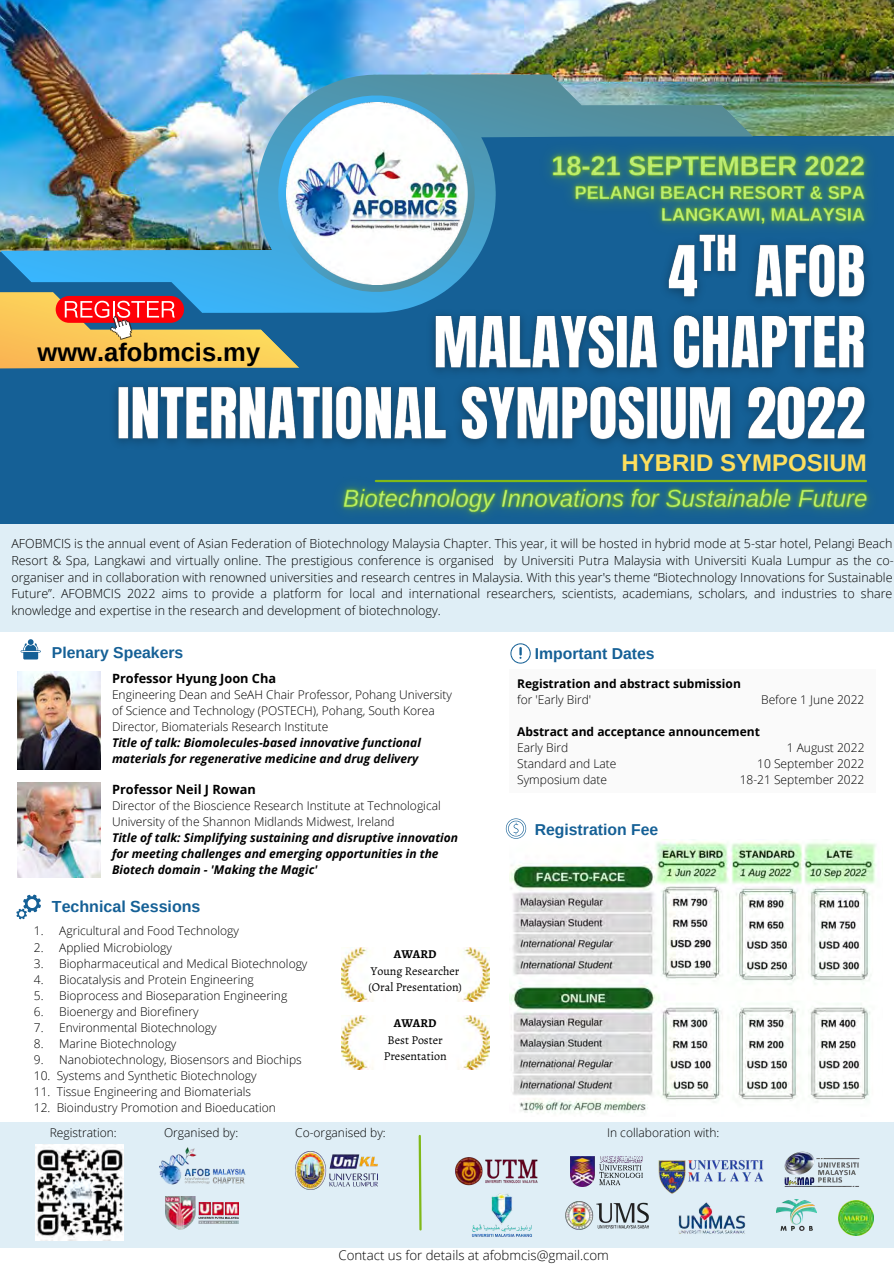
<style>
.page{position:relative;width:894px;height:1264px;background:#fff}
.page>*{position:absolute;margin:0;border:0;box-sizing:border-box;transform-origin:0 0}
.t1{font:700 25.5px "Arimo";color:#000}
.t2{font:700 24px "Arimo";color:#fdde5d}
.t3{font:700 16.05px "Arimo";color:#156096}
.t4{font:700 15.75px "Arimo";color:#156096}
.t5{font:300 13.2px "Open Sans";color:#000}
.t6{font:700 12.75px "Open Sans";color:#000}
.t7{font:300 12.45px/16.6px "Open Sans";color:#000;text-align:justify}
.t8{font:300 12px/16px "Open Sans";color:#000}
.t9{font:italic 700 12px/16px "Open Sans";color:#000}
.t10{font:700 12px "Open Sans";color:#000}
.t11{font:12px "Alegreya";color:#000}
.t12{font:700 12px "Alegreya";color:#000}
</style>
<div class="page">
<img style="left:753px;top:0;width:140px;height:121px">
<img style="left:299px;top:0;width:454px;height:524px">
<svg style="left:299px;top:55px;width:216px;height:160px;background:#549abe"></svg>
<div style="left:0;top:524px;width:893px;height:107px;background:#dfeef6"></div>
<svg style="left:16px;top:894px;width:25px;height:25px"></svg>
<img style="left:458px;top:947px;width:31px;height:54px">
<img style="left:341px;top:947px;width:32px;height:54px">
<img style="left:299px;top:215px;width:580px;height:261px">
<img style="left:317px;top:460px;width:576px;height:64px">
<img style="left:522px;top:121px;width:371px;height:131px">
<img style="left:0;top:0;width:299px;height:524px">
<div style="left:56px;top:296px;width:128px;height:27px;background:#ff0007;border-radius:13px"></div>
<svg style="left:65px;top:301px;width:110px;height:39px"></svg>
<img style="left:509px;top:839px;width:367px;height:275px">
<div style="left:0;top:1122px;width:893px;height:125px;background:#dfeef6"></div>
<img style="left:159px;top:1147px;width:87px;height:38px">
<img style="left:166px;top:1196px;width:73px;height:33px">
<img style="left:295px;top:1151px;width:82px;height:38px">
<svg style="left:418px;top:1134px;width:4px;height:97px"></svg>
<img style="left:570px;top:1156px;width:72px;height:30px">
<img style="left:471px;top:1193px;width:61px;height:44px">
<img style="left:565px;top:1201px;width:83px;height:28px">
<img style="left:678px;top:1220px;width:68px;height:14px">
<img style="left:784px;top:1151px;width:76px;height:36px">
<img style="left:838px;top:1200px;width:35px;height:35px">
<img style="left:776px;top:1199px;width:40px;height:31px">
<svg style="left:21px;top:639px;width:20px;height:20px"></svg>
<img style="left:17px;top:671px;width:83px;height:98px">
<img style="left:17px;top:782px;width:83px;height:95px">
<svg style="left:505px;top:818px;width:21px;height:20px"></svg>
<svg style="left:510px;top:643px;width:20px;height:20px"></svg>
<img style="left:36px;top:1144px;width:87px;height:96px">
<div style="left:509px;top:669px;width:366px;height:124px;background:#fafafa"></div>
<img style="left:458px;top:1015px;width:31px;height:54px">
<img style="left:341px;top:1015px;width:32px;height:54px">
<img style="left:286px;top:103px;width:181px;height:181px">
<img style="left:455px;top:1157px;width:83px;height:29px">
<img style="left:658px;top:1160px;width:106px;height:60px">
<img style="left:688px;top:214px;width:59px;height:83px">
<p class="t1" style="left:38px;top:337px;width:224px">www.afobmcis.my</p>
<p class="t2" style="left:621px;top:449px;width:247px">HYBRID SYMPOSIUM</p>
<p class="t7" style="left:11px;top:535px;width:883px">AFOBMCIS is the annual event of Asian Federation of Biotechnology Malaysia Chapter. This year, it will be hosted in hybrid mode at 5-star hotel, Pelangi Beach Resort &amp; Spa, Langkawi and virtually online. The prestigious conference is organised by Universiti Putra Malaysia with Universiti Kuala Lumpur as the co&shy;organiser and in collaboration with renowned universities and research centres in Malaysia. With this year's theme “Biotechnology Innovations for Sustainable Future”. AFOBMCIS 2022 aims to provide a platform for local and international researchers, scientists, academians, scholars, and industries to share knowledge and expertise in the research and development of biotechnology.</p>
<p class="t4" style="left:52px;top:643px;width:133px">Plenary Speakers</p>
<p class="t6" style="left:112px;top:669px;width:166px">Professor Hyung Joon Cha</p>
<p class="t8" style="left:112px;top:686px;width:341px">Engineering Dean and SeAH Chair Professor, Pohang University of Science and Technology (POSTECH), Pohang, South Korea</p>
<p class="t8" style="left:112px;top:718px;width:218px">Director, Biomaterials Research Institute</p>
<p class="t9" style="left:112px;top:734px;width:310px">Title of talk: Biomolecules-based innovative functional materials for regenerative medicine and drug delivery</p>
<p class="t6" style="left:112px;top:780px;width:145px">Professor Neil J Rowan</p>
<p class="t8" style="left:112px;top:797px;width:330px">Director of the Bioscience Research Institute at Technological<br>University of the Shannon Midlands Midwest, Ireland</p>
<p class="t9" style="left:112px;top:829px;width:347px">Title of talk: Simplifying sustaining and disruptive innovation for meeting challenges and emerging opportunities in the<br>Biotech domain - 'Making the Magic'</p>
<p class="t3" style="left:52px;top:897px;width:150px">Technical Sessions</p>
<p class="t8" style="left:34px;top:922px;width:206px">1. Agricultural and Food Technology</p>
<p class="t8" style="left:34px;top:938px;width:139px">2. Applied Microbiology</p>
<p class="t8" style="left:34px;top:954px;width:275px">3. Biopharmaceutical and Medical Biotechnology</p>
<p class="t8" style="left:34px;top:970px;width:221px">4. Biocatalysis and Protein Engineering</p>
<p class="t8" style="left:34px;top:986px;width:255px">5. Bioprocess and Bioseparation Engineering</p>
<p class="t8" style="left:34px;top:1002px;width:166px">6. Bioenergy and Biorefinery</p>
<p class="t8" style="left:34px;top:1018px;width:184px">7. Environmental Biotechnology</p>
<p class="t8" style="left:34px;top:1034px;width:144px">8. Marine Biotechnology</p>
<p class="t8" style="left:34px;top:1050px;width:269px">9. Nanobiotechnology, Biosensors and Biochips</p>
<p class="t8" style="left:34px;top:1066px;width:224px">10. Systems and Synthetic Biotechnology</p>
<p class="t8" style="left:34px;top:1082px;width:218px">11. Tissue Engineering and Biomaterials</p>
<p class="t8" style="left:34px;top:1098px;width:243px">12. Bioindustry Promotion and Bioeducation</p>
<p class="t12" style="left:394px;top:945px;width:44px">AWARD</p>
<p class="t11" style="left:371px;top:963px;width:90px">Young Researcher</p>
<p class="t11" style="left:368px;top:979px;width:95px">(Oral Presentation)</p>
<p class="t12" style="left:394px;top:1014px;width:44px">AWARD</p>
<p class="t11" style="left:387px;top:1031px;width:57px">Best Poster</p>
<p class="t11" style="left:383px;top:1047px;width:64px">Presentation</p>
<p class="t4" style="left:534px;top:645px;width:121px">Important Dates</p>
<p class="t10" style="left:517px;top:675px;width:225px">Registration and abstract submission</p>
<p class="t8" style="left:517px;top:691px;width:76px">for 'Early Bird'</p>
<p class="t10" style="left:517px;top:723px;width:244px">Abstract and acceptance announcement</p>
<p class="t8" style="left:517px;top:739px;width:53px">Early Bird</p>
<p class="t8" style="left:517px;top:755px;width:101px">Standard and Late</p>
<p class="t8" style="left:517px;top:771px;width:91px">Symposium date</p>
<p class="t8" style="left:761px;top:691px;width:105px">Before 1 June 2022</p>
<p class="t8" style="left:786px;top:739px;width:79px">1 August 2022</p>
<p class="t8" style="left:757px;top:755px;width:109px">10 September 2022</p>
<p class="t8" style="left:739px;top:771px;width:126px">18-21 September 2022</p>
<p class="t4" style="left:534px;top:821px;width:125px">Registration Fee</p>
<p class="t8" style="left:50px;top:1123px;width:68px">Registration:</p>
<p class="t8" style="left:164px;top:1123px;width:76px">Organised by:</p>
<p class="t8" style="left:295px;top:1123px;width:92px">Co-organised by:</p>
<p class="t8" style="left:607px;top:1123px;width:114px">In collaboration with:</p>
<p class="t5" style="left:338px;top:1245px;width:272px">Contact us for details at afobmcis@gmail.com</p>
</div>
